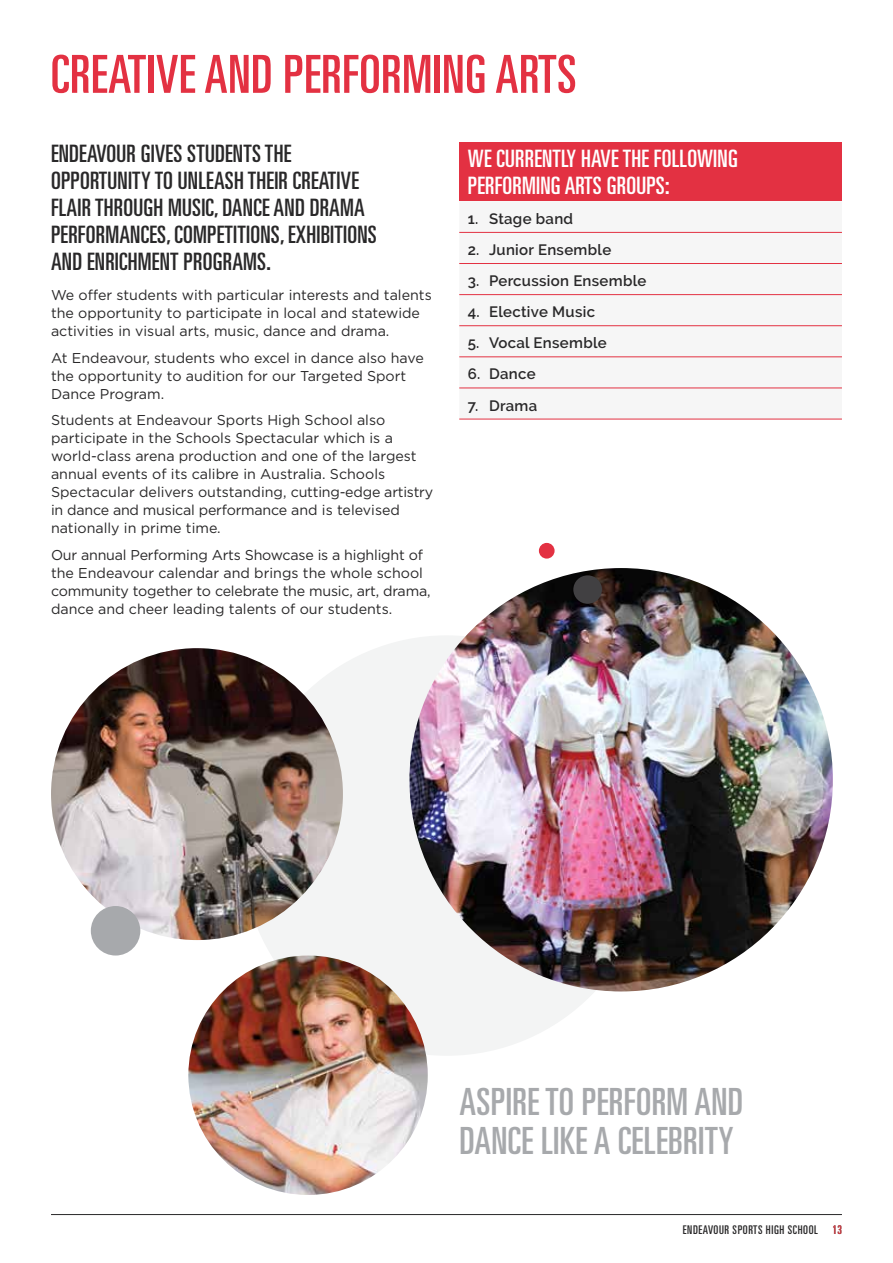
<style>
.page{position:relative;width:893px;height:1263px;background:#fff}
.page>*{position:absolute;margin:0;border:0;box-sizing:border-box;transform-origin:0 0}
.t1{font:ultra-condensed 52.5px "Univers";letter-spacing:.01em;color:#e33142}
.t2{font:ultra-condensed 37.5px/39px "Univers";letter-spacing:.01em;color:#a7a9ac}
.t3{font:ultra-condensed 24px/27px "Univers";letter-spacing:.01em;color:#292829}
.t4{font:ultra-condensed 24px/27px "Univers";letter-spacing:.01em;color:#fff}
.t5{font:600 15px "Raleway";letter-spacing:.02em;color:#292829}
.t6{font:14.25px/18px "Gotham";color:#292829}
.t7{font:ultra-condensed 12px "Univers";letter-spacing:.05em;color:#292829}
</style>
<div class="page">
<hr style="left:51px;top:1214px;width:791px;height:1px;background:#292829">
<div style="left:241px;top:635px;width:412px;height:421px;background:#f3f4f4;border-radius:50%"></div>
<img style="left:409px;top:568px;width:424px;height:423px;border-radius:212px">
<div style="left:573px;top:575px;width:29px;height:29px;background:#414042;border-radius:50%"></div>
<div style="left:539px;top:543px;width:16px;height:16px;background:#e33142;border-radius:50%"></div>
<div style="left:459px;top:142px;width:383px;height:59px;background:#e33142"></div>
<div style="left:459px;top:231px;width:383px;height:188px;background:#f6f6f6"></div>
<hr style="left:459px;top:294px;width:383px;height:1px;background:#e33142">
<hr style="left:459px;top:325px;width:383px;height:1px;background:#e33142">
<hr style="left:459px;top:356px;width:383px;height:1px;background:#e33142">
<hr style="left:459px;top:388px;width:383px;height:1px;background:#e33142">
<hr style="left:459px;top:419px;width:383px;height:1px;background:#e33142">
<hr style="left:459px;top:232px;width:383px;height:1px;background:#e33142">
<hr style="left:459px;top:263px;width:383px;height:1px;background:#e33142">
<img style="left:51px;top:648px;width:292px;height:292px;border-radius:146px">
<img style="left:188px;top:955px;width:240px;height:240px;border-radius:120px">
<div style="left:91px;top:906px;width:49px;height:49px;background:#a7a9ac;border-radius:50%"></div>
<h1 class="t1" style="left:51px;top:44px;width:527px">CREATIVE AND PERFORMING ARTS</h1>
<h3 class="t3" style="left:51px;top:139px;width:327px">ENDEAVOUR GIVES STUDENTS THE OPPORTUNITY TO UNLEASH THEIR CREATIVE FLAIR THROUGH MUSIC, DANCE AND DRAMA PERFORMANCES, COMPETITIONS, EXHIBITIONS AND ENRICHMENT PROGRAMS.</h3>
<p class="t6" style="left:51px;top:286px;width:382px">We offer students with particular interests and talents the opportunity to participate in local and statewide activities in visual arts, music, dance and drama.</p>
<p class="t6" style="left:51px;top:348px;width:374px">At Endeavour, students who excel in dance also have the opportunity to audition for our Targeted Sport<br>Dance Program.</p>
<p class="t6" style="left:51px;top:411px;width:384px">Students at Endeavour Sports High School also participate in the Schools Spectacular which is a world-class arena production and one of the largest annual events of its calibre in Australia. Schools Spectacular delivers outstanding, cutting-edge artistry in dance and musical performance and is televised nationally in prime time.</p>
<p class="t6" style="left:51px;top:545px;width:381px">Our annual Performing Arts Showcase is a highlight of the Endeavour calendar and brings the whole school community together to celebrate the music, art, drama, dance and cheer leading talents of our students.</p>
<h3 class="t4" style="left:468px;top:145px;width:272px">WE CURRENTLY HAVE THE FOLLOWING<br>PERFORMING ARTS GROUPS:</h3>
<p class="t5" style="left:468px;top:210px;width:107px">1. Stage band</p>
<p class="t5" style="left:468px;top:241px;width:145px">2. Junior Ensemble</p>
<p class="t5" style="left:468px;top:272px;width:180px">3. Percussion Ensemble</p>
<p class="t5" style="left:468px;top:303px;width:129px">4. Elective Music</p>
<p class="t5" style="left:468px;top:334px;width:141px">5. Vocal Ensemble</p>
<p class="t5" style="left:468px;top:366px;width:69px">6. Dance</p>
<p class="t5" style="left:468px;top:397px;width:71px">7. Drama</p>
<h2 class="t2" style="left:460px;top:1082px;width:285px">ASPIRE TO PERFORM AND<br>DANCE LIKE A CELEBRITY</h2>
<p class="t7" style="left:683px;top:1222px;width:161px">ENDEAVOUR SPORTS HIGH SCHOOL 13</p>
</div>
